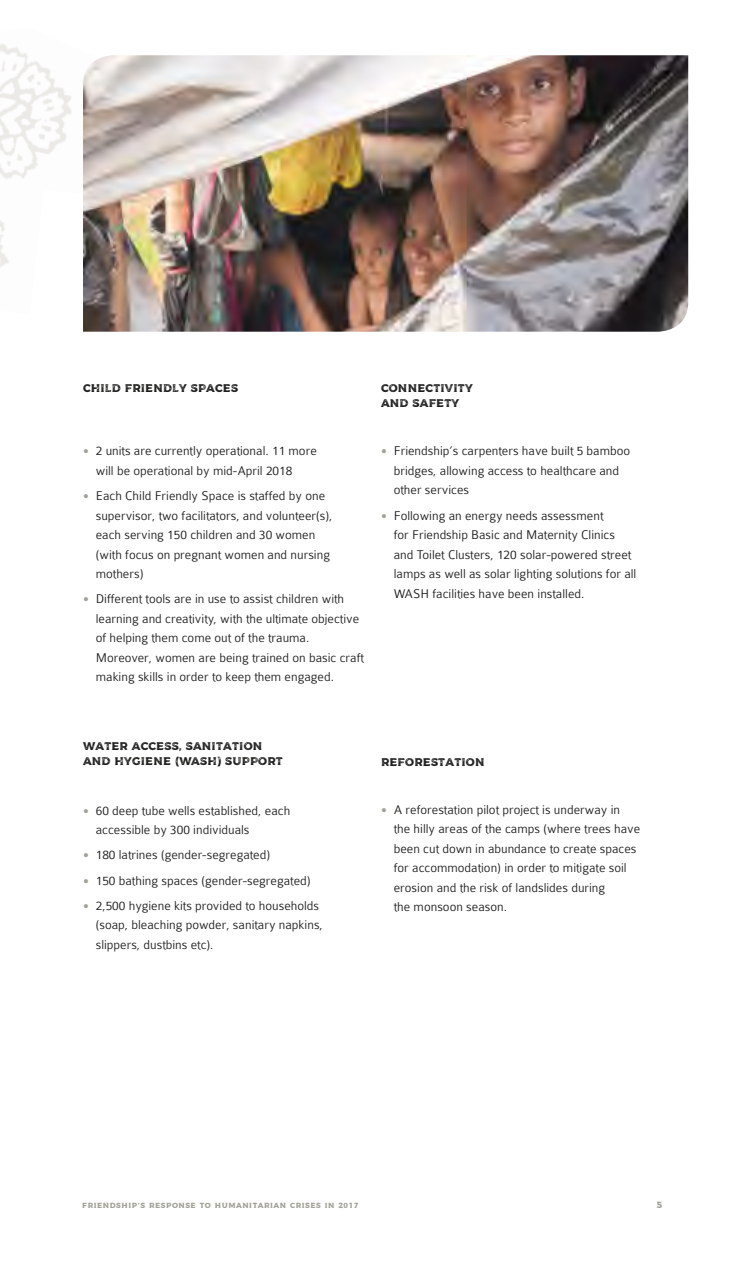
<style>
.page{position:relative;width:745px;height:1263px;background:#fff}
.page>*{position:absolute;margin:0;border:0;box-sizing:border-box;transform-origin:0 0}
.t1{font:300 13.5px/19.5px "Colaborate";color:#1d1d1b}
.t2{font:11.25px/15px "Messenger Texture";letter-spacing:.02em;color:#1d1d1b}
.t3{font:9px "Messenger Rough";color:#a1a198}
.t4{font:7.5px "Messenger";letter-spacing:.07em;color:#a1a198}
</style>
<div class="page">
<img style="left:0;top:44px;width:72px;height:223px">
<img style="left:83px;top:55px;width:604px;height:277px">
<p class="t2" style="left:83px;top:381px;width:156px">CHILD FRIENDLY SPACES</p>
<p class="t1" style="left:96px;top:441px;width:222px">2 units are currently operational. 11 more will be operational by mid-April 2018</p>
<p class="t1" style="left:96px;top:486px;width:238px">Each Child Friendly Space is staffed by one supervisor, two facilitators, and volunteer(s), each serving 150 children and 30 women (with focus on pregnant women and nursing mothers)</p>
<p class="t1" style="left:96px;top:589px;width:269px">Different tools are in use to assist children with learning and creativity, with the ultimate objective of helping them come out of the trauma.<br>Moreover, women are being trained on basic craft making skills in order to keep them engaged.</p>
<p class="t2" style="left:381px;top:381px;width:93px">CONNECTIVITY<br>AND SAFETY</p>
<p class="t1" style="left:393px;top:441px;width:238px">Friendship’s carpenters have built 5 bamboo bridges, allowing access to healthcare and other services</p>
<p class="t1" style="left:393px;top:506px;width:244px">Following an energy needs assessment<br>for Friendship Basic and Maternity Clinics and Toilet Clusters, 120 solar-powered street lamps as well as solar lighting solutions for all WASH facilities have been installed.</p>
<p class="t2" style="left:83px;top:739px;width:201px">WATER ACCESS, SANITATION<br>AND HYGIENE (WASH) SUPPORT</p>
<p class="t1" style="left:96px;top:801px;width:196px">60 deep tube wells established, each accessible by 300 individuals</p>
<p class="t1" style="left:96px;top:843px;width:225px;line-height:25.2px">180 latrines (gender-segregated)<br>150 bathing spaces (gender-segregated)<br>2,500 hygiene kits provided to households</p>
<p class="t1" style="left:96px;top:915px;width:228px">(soap, bleaching powder, sanitary napkins, slippers, dustbins etc).</p>
<p class="t2" style="left:381px;top:755px;width:105px">REFORESTATION</p>
<p class="t1" style="left:393px;top:800px;width:248px">A reforestation pilot project is underway in<br>the hilly areas of the camps (where trees have been cut down in abundance to create spaces for accommodation) in order to mitigate soil erosion and the risk of landslides during<br>the monsoon season.</p>
<p class="t4" style="left:82px;top:1202px;width:277px">FRIENDSHIP'S RESPONSE TO HUMANITARIAN CRISES IN 2017</p>
<p class="t3" style="left:656px;top:1200px;width:7px">5</p>
</div>
